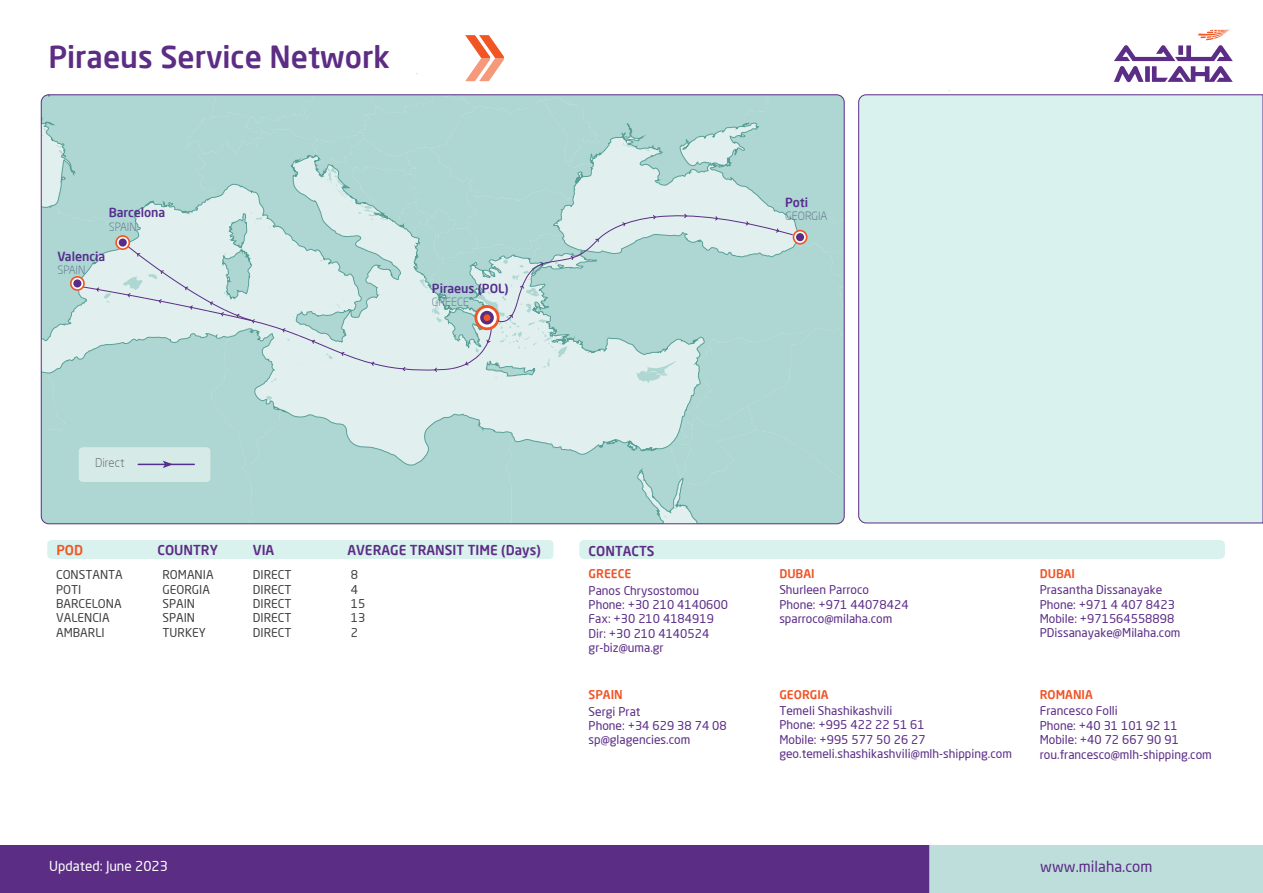
<style>
.page{position:relative;width:1263px;height:893px;background:#fff}
.page>*{position:absolute;margin:0;border:0;box-sizing:border-box;transform-origin:0 0}
.t1{font:500 30px "Neo Sans Arabic";color:#5d2d85}
.t2{font:15px "Neo Sans Arabic";color:#5b2c86}
.t3{font:500 13.5px "Neo Sans Arabic";color:#5d2d85}
.t4{font:13.5px "Neo Sans Arabic";color:#fff}
.t5{font:500 13.5px "Neo Sans Arabic";color:#f05523}
.t6{font:500 12.45px "Neo Sans Arabic";color:#562e8e}
.t7{font:12px/14.4px "Neo Sans Arabic";color:#5b2c86}
.t8{font:12px "Neo Sans Arabic";color:#404040}
.t9{font:500 12px "Neo Sans Arabic";color:#f05325}
.t10{font:300 12px "Neo Sans Arabic";color:#585757}
.t11{font:11.85px/14.2px "Neo Sans Arabic";color:#5b2c86}
.t12{font:500 11.85px "Neo Sans Arabic";color:#f05325}
.t13{font:300 11.25px "Neo Sans Arabic";color:#576b81}
</style>
<div class="page">
<div style="left:858px;top:94px;width:405px;height:429px;background:#d9f2ee"></div>
<div style="left:0;top:845px;width:929px;height:48px;background:#5c2d85"></div>
<div style="left:929px;top:845px;width:334px;height:48px;background:#bededb"></div>
<div style="left:47px;top:540px;width:506px;height:19px;background:#d9f2ee;border-radius:4px"></div>
<div style="left:579px;top:540px;width:646px;height:19px;background:#d9f2ee;border-radius:5px"></div>
<svg style="left:1114px;top:30px;width:119px;height:52px"></svg>
<svg style="left:465px;top:35px;width:39px;height:46px"></svg>
<svg style="left:41px;top:95px;width:803px;height:429px;background:#bbdbd8"></svg>
<svg style="left:793px;top:231px;width:14px;height:13px"></svg>
<div style="left:793px;top:230px;width:14px;height:15px;border:2px solid #f05523;border-radius:50%"></div>
<div style="left:796px;top:233px;width:8px;height:8px;background:#5b2c86;border-radius:50%"></div>
<h1 class="t1" style="left:48px;top:34px;width:343px">Piraeus Service Network</h1>
<p class="t6" style="left:109px;top:203px;width:58px">Barcelona</p>
<p class="t13" style="left:109px;top:218px;width:29px">SPAIN</p>
<p class="t6" style="left:57px;top:246px;width:49px">Valencia</p>
<p class="t13" style="left:57px;top:262px;width:29px">SPAIN</p>
<p class="t6" style="left:432px;top:279px;width:78px">Piraeus (POL)</p>
<p class="t13" style="left:432px;top:294px;width:39px">GREECE</p>
<p class="t6" style="left:785px;top:192px;width:24px">Poti</p>
<p class="t13" style="left:785px;top:208px;width:44px">GEORGIA</p>
<p class="t10" style="left:95px;top:453px;width:31px">Direct</p>
<p class="t5" style="left:57px;top:539px;width:28px">POD</p>
<p class="t3" style="left:157px;top:539px;width:62px">COUNTRY</p>
<p class="t3" style="left:253px;top:539px;width:23px">VIA</p>
<p class="t3" style="left:347px;top:539px;width:195px">AVERAGE TRANSIT TIME (Days)</p>
<p class="t3" style="left:589px;top:540px;width:68px">CONTACTS</p>
<p class="t8" style="left:56px;top:566px;width:68px">CONSTANTA</p>
<p class="t8" style="left:162px;top:566px;width:53px">ROMANIA</p>
<p class="t8" style="left:253px;top:566px;width:40px">DIRECT</p>
<p class="t8" style="left:351px;top:566px;width:9px">8</p>
<p class="t8" style="left:56px;top:580px;width:27px">POTI</p>
<p class="t8" style="left:162px;top:580px;width:49px">GEORGIA</p>
<p class="t8" style="left:253px;top:580px;width:40px">DIRECT</p>
<p class="t8" style="left:351px;top:580px;width:9px">4</p>
<p class="t8" style="left:56px;top:594px;width:67px">BARCELONA</p>
<p class="t8" style="left:162px;top:594px;width:34px">SPAIN</p>
<p class="t8" style="left:253px;top:594px;width:40px">DIRECT</p>
<p class="t8" style="left:351px;top:594px;width:16px">15</p>
<p class="t8" style="left:56px;top:609px;width:55px">VALENCIA</p>
<p class="t8" style="left:162px;top:609px;width:34px">SPAIN</p>
<p class="t8" style="left:253px;top:609px;width:40px">DIRECT</p>
<p class="t8" style="left:351px;top:609px;width:16px">13</p>
<p class="t8" style="left:56px;top:623px;width:50px">AMBARLI</p>
<p class="t8" style="left:162px;top:623px;width:45px">TURKEY</p>
<p class="t8" style="left:253px;top:623px;width:40px">DIRECT</p>
<p class="t8" style="left:351px;top:623px;width:9px">2</p>
<p class="t4" style="left:49px;top:856px;width:120px">Updated: June 2023</p>
<p class="t9" style="left:589px;top:565px;width:44px">GREECE</p>
<p class="t7" style="left:589px;top:583px;width:141px">Panos Chrysostomou<br>Phone: +30 210 4140600<br>Fax: +30 210 4184919<br>Dir: +30 210 4140524 gr-biz@uma.gr</p>
<p class="t9" style="left:589px;top:686px;width:36px">SPAIN</p>
<p class="t7" style="left:589px;top:704px;width:140px">Sergi Prat<br>Phone: +34 629 38 74 08 sp@glagencies.com</p>
<p class="t12" style="left:779px;top:565px;width:37px">DUBAI</p>
<p class="t11" style="left:779px;top:583px;width:131px">Shurleen Parroco<br>Phone: +971 44078424 sparroco@milaha.com</p>
<p class="t12" style="left:779px;top:686px;width:51px">GEORGIA</p>
<p class="t11" style="left:779px;top:704px;width:234px">Temeli Shashikashvili<br>Phone: +995 422 22 51 61<br>Mobile: +995 577 50 26 27 geo.temeli.shashikashvili@mlh-shipping.com</p>
<p class="t12" style="left:1040px;top:565px;width:37px">DUBAI</p>
<p class="t11" style="left:1040px;top:583px;width:142px">Prasantha Dissanayake<br>Phone: +971 4 407 8423<br>Mobile: +971564558898<br>PDissanayake@Milaha.com</p>
<p class="t9" style="left:1040px;top:686px;width:55px">ROMANIA</p>
<p class="t7" style="left:1040px;top:704px;width:174px">Francesco Folli<br>Phone: +40 31 101 92 11<br>Mobile: +40 72 667 90 91 rou.francesco@mlh-shipping.com</p>
<p class="t2" style="left:1040px;top:855px;width:113px">www.milaha.com</p>
</div>
